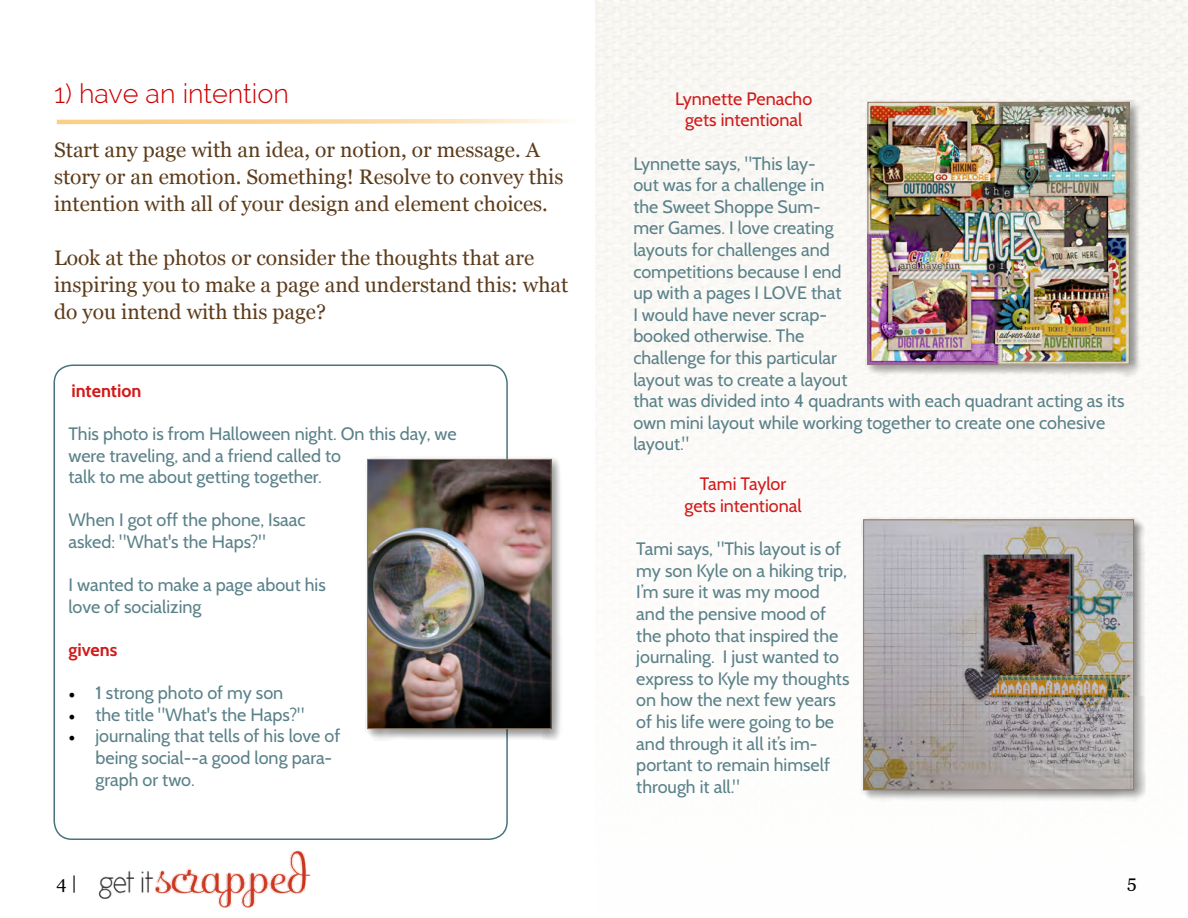
<style>
.page{position:relative;width:1188px;height:918px;background:#fff}
.page>*{position:absolute;margin:0;border:0;box-sizing:border-box;transform-origin:0 0}
.t1{font:300 27px "Raleway";color:#c00}
.t2{font:21px/27px "Georgia";color:#5d3c1b}
.t3{font:18px/21.6px "Cabin";color:#5a8189}
.t4{font:18px/21.6px "Cabin";color:#d11a1a;text-align:center}
.t5{font:700 18px "Cabin";color:#d11a1a}
.t6{font:18px "Georgia";color:#000}
.s1{font-family:"Minion Pro";color:#000}
</style>
<div class="page">
<div style="left:53px;top:364px;width:455px;height:476px;border:2px solid #47737c;border-radius:18px"></div>
<img style="left:98px;top:850px;width:213px;height:58px">
<div style="left:365px;top:457px;width:199px;height:284px;background:#000;opacity:.43"></div>
<img style="left:369px;top:461px;width:181px;height:266px">
<div style="left:367px;top:459px;width:185px;height:270px;border:1px solid #8f7862"></div>
<div style="left:865px;top:100px;width:276px;height:276px;background:#000;opacity:.43"></div>
<img style="left:870px;top:104px;width:258px;height:258px">
<div style="left:868px;top:102px;width:262px;height:262px;border:1px solid #8f7862"></div>
<div style="left:861px;top:517px;width:285px;height:285px;background:#000;opacity:.43"></div>
<img style="left:865px;top:521px;width:267px;height:267px">
<div style="left:863px;top:519px;width:271px;height:271px;border:1px solid #8f7862"></div>
<svg style="left:56px;top:119px;width:508px;height:6px"></svg>
<h1 class="t1" style="left:54px;top:78px;width:236px">1) have an intention</h1>
<p class="t2" style="left:54px;top:137px;width:511px">Start any page with an idea, or notion, or message. A story or an emotion. Something! Resolve to convey this intention with all of your design and element choices.</p>
<p class="t2" style="left:54px;top:245px;width:516px">Look at the photos or consider the thoughts that are inspiring you to make a page and understand this: what do you intend with this page?</p>
<p class="t5" style="left:71px;top:380px;width:72px">intention</p>
<p class="t3" style="left:68px;top:423px;width:390px">This photo is from Halloween night. On this day, we were traveling, and a friend called to<br>talk to me about getting together.</p>
<p class="t3" style="left:68px;top:509px;width:239px">When I got off the phone, Isaac asked: "What's the Haps?"</p>
<p class="t3" style="left:68px;top:574px;width:259px">I wanted to make a page about his love of socializing</p>
<p class="t5" style="left:68px;top:639px;width:50px">givens</p>
<p class="t3" style="left:68px;top:682px;width:216px"><span class="s1">•</span> 1 strong photo of my son</p>
<p class="t3" style="left:68px;top:704px;width:238px"><span class="s1">•</span> the title "What's the Haps?"</p>
<p class="t3" style="left:95px;top:725px;width:246px;text-indent:-27px"><span class="s1">•</span> journaling that tells of his love of being social--a good long para&shy;graph or two.</p>
<p class="t4" style="left:675px;top:88px;width:139px">Lynnette Penacho gets intentional</p>
<p class="t3" style="left:633px;top:152px;width:493px">Lynnette says, "This lay-<br>out was for a challenge in<br>the Sweet Shoppe Sum-<br>mer Games. I love creating<br>layouts for challenges and<br>competitions because I end<br>up with a pages I LOVE that<br>I would have never scrap-<br>booked otherwise. The<br>challenge for this particular<br>layout was to create a layout<br>that was divided into 4 quadrants with each quadrant acting as its own mini layout while working together to create one cohesive layout."</p>
<p class="t4" style="left:684px;top:473px;width:119px">Tami Taylor gets intentional</p>
<p class="t3" style="left:636px;top:538px;width:215px">Tami says, "This layout is of my son Kyle on a hiking trip,<br>I’m sure it was my mood and the pensive mood of the photo that inspired the journaling. I just wanted to express to Kyle my thoughts on how the next few years of his life were going to be and through it all it’s im&shy;portant to remain himself through it all."</p>
<p class="t6" style="left:56px;top:872px;width:23px">4 |</p>
<p class="t6" style="left:1127px;top:871px;width:11px">5</p>
</div>
